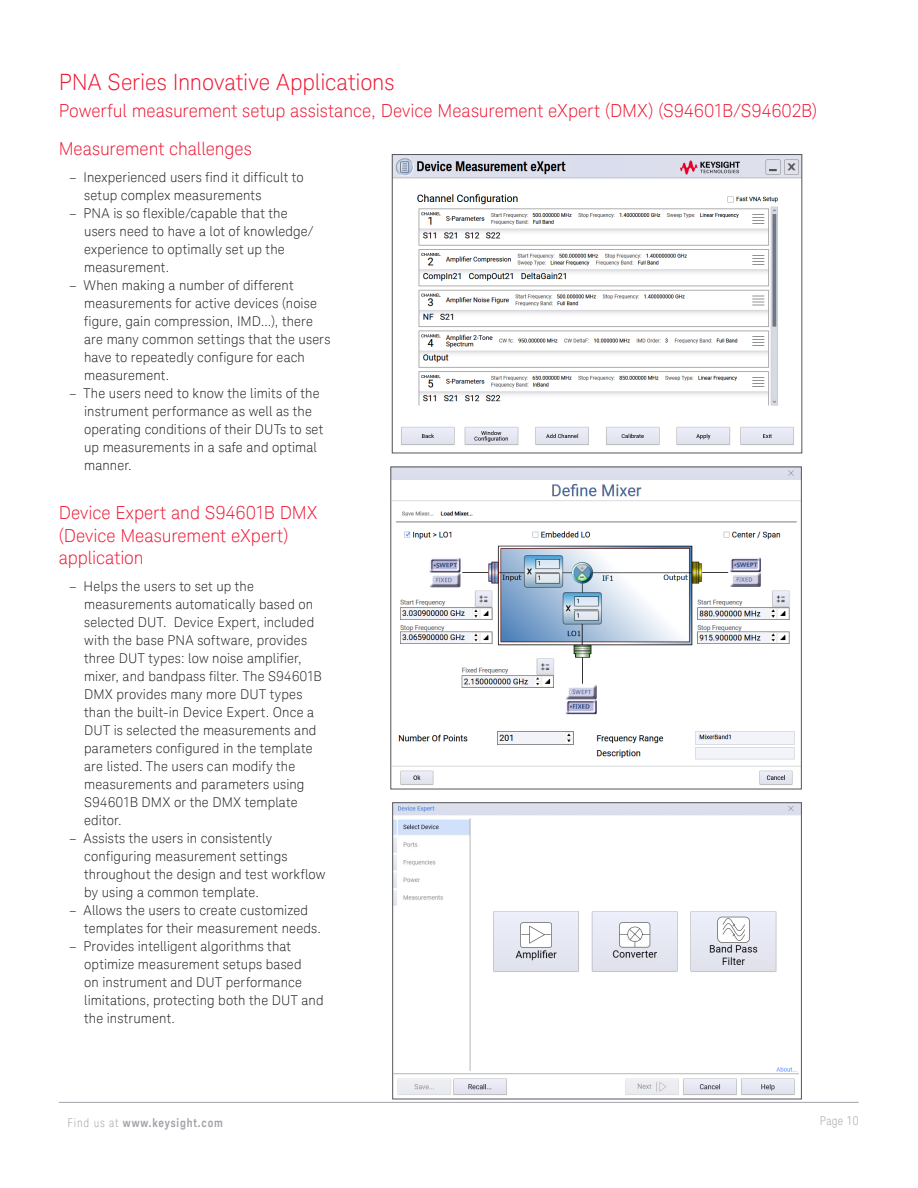
<style>
.page{position:relative;width:918px;height:1188px;background:#fff}
.page>*{position:absolute;margin:0;border:0;box-sizing:border-box;transform-origin:0 0}
.K_Heading_1{font:300 22.5px "Keysight Sans";letter-spacing:-.005em;color:#ed1a36}
.K_Heading_2{font:300 18px/22.5px "Keysight Sans";letter-spacing:-.005em;color:#ed1a36}
.t1{font:300 13.5px/18px "Keysight Sans";letter-spacing:.01em;color:#231f20}
.t2{font:700 12px "Keysight Sans Condensed";letter-spacing:.07em;color:#a4a1a9}
.t3{font:300 condensed 12px "Keysight Sans";letter-spacing:.03em;color:#a4a1a9}
.s1{font-family:"Keysight Sans";font-weight:300;font-stretch:condensed}
</style>
<div class="page">
<hr style="left:59px;top:1102px;width:800px;height:1px;background:#a4a1a9">
<img style="left:394px;top:156px;width:406px;height:289px">
<div style="left:392px;top:154px;width:410px;height:299px;border:1px solid #545759"></div>
<img style="left:392px;top:469px;width:408px;height:316px">
<div style="left:390px;top:467px;width:412px;height:322px;border:1px solid #545759"></div>
<img style="left:394px;top:804px;width:406px;height:291px">
<div style="left:392px;top:802px;width:410px;height:297px;border:1px solid #545759"></div>
<p class="K_Heading_1" style="left:59px;top:69px;width:337px">PNA Series Innovative Applications</p>
<p class="K_Heading_2" style="left:59px;top:100px;width:760px">Powerful measurement setup assistance, Device Measurement eXpert (DMX) (S94601B/S94602B)</p>
<p class="K_Heading_2" style="left:59px;top:138px;width:195px">Measurement challenges</p>
<p class="t1" style="left:84px;top:168px;width:221px;text-indent:-15px">– Inexperienced users find it difficult to setup complex measurements</p>
<p class="t1" style="left:84px;top:204px;width:231px;text-indent:-15px">– PNA is so flexible/capable that the users need to have a lot of knowledge/ experience to optimally set up the measurement.</p>
<p class="t1" style="left:84px;top:276px;width:248px;text-indent:-15px">– When making a number of different measurements for active devices (noise figure, gain compression, IMD…), there are many common settings that the users have to repeatedly configure for each measurement.</p>
<p class="t1" style="left:84px;top:384px;width:241px;text-indent:-15px">– The users need to know the limits of the instrument performance as well as the operating conditions of their DUTs to set up measurements in a safe and optimal manner.</p>
<p class="K_Heading_2" style="left:59px;top:502px;width:261px">Device Expert and S94601B DMX (Device Measurement eXpert) application</p>
<p class="t1" style="left:84px;top:577px;width:239px;text-indent:-15px">– Helps the users to set up the measurements automatically based on selected DUT. Device Expert, included with the base PNA software, provides three DUT types: low noise amplifier, mixer, and bandpass filter. The S94601B DMX provides many more DUT types than the built-in Device Expert. Once a DUT is selected the measurements and parameters configured in the template are listed. The users can modify the measurements and parameters using S94601B DMX or the DMX template editor.</p>
<p class="t1" style="left:84px;top:829px;width:243px;text-indent:-15px">– Assists the users in consistently configuring measurement settings throughout the design and test workflow by using a common template.</p>
<p class="t1" style="left:84px;top:901px;width:236px;text-indent:-15px">– Allows the users to create customized templates for their measurement needs.</p>
<p class="t1" style="left:84px;top:937px;width:241px;text-indent:-15px">– Provides intelligent algorithms that optimize measurement setups based<br>on instrument and DUT performance limitations, protecting both the DUT and the instrument.</p>
<p class="t2" style="left:68px;top:1115px;width:157px"><span class="s1">Find us at</span> www.keysight.com</p>
<p class="t3" style="left:820px;top:1113px;width:40px">Page 10</p>
</div>
